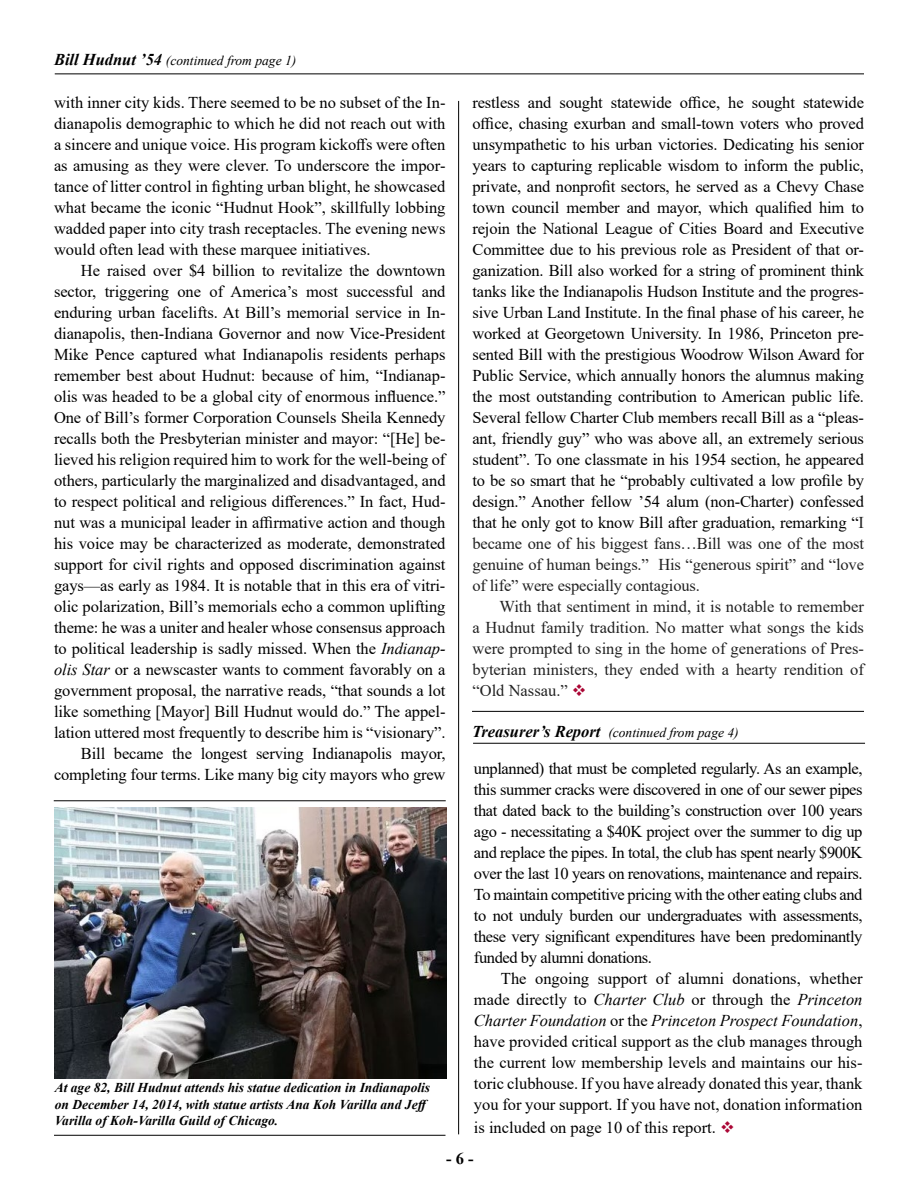
<style>
.page{position:relative;width:918px;height:1188px;background:#fff}
.page>*{position:absolute;margin:0;border:0;box-sizing:border-box;transform-origin:0 0}
.t1{font:16.5px/21px "Times New Roman";letter-spacing:-.005em;color:#000;text-align:justify}
.t2{font:16.5px/21px "Times New Roman";color:#222;text-align:justify}
.t3{font:700 16.5px "Times New Roman";color:#000}
.t4{font:italic 700 13.5px/16.5px "Times New Roman";color:#000;text-align:justify}
.t5{font:italic 13.5px "Times New Roman";color:#000}
.s1{font-weight:700;font-size:16.5px}
.s2{font-style:italic}
.s3{color:#222}
.s4{color:#ab0635}
</style>
<div class="page">
<hr style="left:54px;top:1135px;width:392px;height:1px;background:#000">
<hr style="left:55px;top:73px;width:809px;height:1px;background:#000">
<img style="left:55px;top:808px;width:392px;height:271px">
<hr style="left:458px;top:101px;width:1px;height:1033px;background:#000">
<hr style="left:54px;top:800px;width:392px;height:1px;background:#000">
<hr style="left:472px;top:711px;width:392px;height:1px;background:#000">
<hr style="left:473px;top:743px;width:392px;height:1px;background:#000">
<p class="t5" style="left:54px;top:51px;width:244px"><span class="s1">Bill Hudnut ’54</span> (continued from page 1)</p>
<p class="t1" style="left:54px;top:91px;width:393px">with inner city kids. There seemed to be no subset of the In&shy;dianapolis demographic to which he did not reach out with a sincere and unique voice. His program kickoffs were often as amusing as they were clever. To underscore the impor&shy;tance of litter control in fighting urban blight, he showcased what became the iconic “Hudnut Hook”, skillfully lobbing wadded paper into city trash receptacles. The evening news would often lead with these marquee initiatives.</p>
<p class="t1" style="left:54px;top:259px;width:393px;text-align:right">He raised over $4 billion to revitalize the downtown sector, triggering one of America’s most successful and enduring urban facelifts. At Bill’s memorial service in In&shy;dianapolis, then-Indiana Governor and now Vice-President Mike Pence captured what Indianapolis residents perhaps remember best about Hudnut: because of him, “Indianap&shy;olis was headed to be a global city of enormous influence.” One of Bill’s former Corporation Counsels Sheila Kennedy recalls both the Presbyterian minister and mayor: “[He] be&shy;lieved his religion required him to work for the well-being of others, particularly the marginalized and disadvantaged, and to respect political and religious differences.” In fact, Hud&shy;nut was a municipal leader in affirmative action and though his voice may be characterized as moderate, demonstrated support for civil rights and opposed discrimination against gays—as early as 1984. It is notable that in this era of vitri&shy;olic polarization, Bill’s memorials echo a common uplifting theme: he was a uniter and healer whose consensus approach to political leadership is sadly missed. When the <span class="s2">Indianap&shy;olis Star</span> or a newscaster wants to comment favorably on a government proposal, the narrative reads, “that sounds a lot like something [Mayor] Bill Hudnut would do.” The appel&shy;lation uttered most frequently to describe him is “visionary”.<br>Bill became the longest serving Indianapolis mayor, completing four terms. Like many big city mayors who grew</p>
<p class="t4" style="left:55px;top:1079px;width:377px">At age 82, Bill Hudnut attends his statue dedication in Indianapolis on December 14, 2014, with statue artists Ana Koh Varilla and Jeff Varilla of Koh-Varilla Guild of Chicago.</p>
<p class="t1" style="left:472px;top:92px;width:393px">restless and sought statewide office, he sought statewide office, chasing exurban and small-town voters who proved unsympathetic to his urban victories. Dedicating his senior years to capturing replicable wisdom to inform the public, private, and nonprofit sectors, he served as a Chevy Chase town council member and mayor, which qualified him to rejoin the National League of Cities Board and Executive Committee due to his previous role as President of that or&shy;ganization. Bill also worked for a string of prominent think tanks like the Indianapolis Hudson Institute and the progres&shy;sive Urban Land Institute. In the final phase of his career, he worked at Georgetown University. In 1986, Princeton pre&shy;sented Bill with the prestigious Woodrow Wilson Award for Public Service, which annually honors the alumnus making the most outstanding contribution to American public life.<br>Several fellow Charter Club members recall Bill as a “pleas&shy;ant, friendly guy” who was above all, an extremely serious student”. To one classmate in his 1954 section, he appeared to be so smart that he “probably cultivated a low profile by design.” Another fellow ’54 alum (non-Charter) confessed that he only got to know Bill after graduation, remarking “<span class="s3">I became one of his biggest fans…Bill was one of the most genuine of human beings.” His “generous spirit” and “love of life” were especially contagious.</span></p>
<p class="t2" style="left:472px;top:596px;width:393px;text-indent:27px">With that sentiment in mind, it is notable to remember a Hudnut family tradition. No matter what songs the kids were prompted to sing in the home of generations of Pres&shy;byterian ministers, they ended with a hearty rendition of “Old Nassau.” <span class="s4">❖</span></p>
<p class="t5" style="left:472px;top:723px;width:268px"><span class="s1">Treasurer’s Report</span> (continued from page 4)</p>
<p class="t1" style="left:474px;top:757px;width:390px">unplanned) that must be completed regularly. As an example, this summer cracks were discovered in one of our sewer pipes that dated back to the building’s construction over 100 years ago - necessitating a $40K project over the summer to dig up and replace the pipes. In total, the club has spent nearly $900K over the last 10 years on renovations, maintenance and repairs.<br>To maintain competitive pricing with the other eating clubs and to not unduly burden our undergraduates with assessments, these very significant expenditures have been predominantly funded by alumni donations.</p>
<p class="t1" style="left:474px;top:968px;width:390px;text-indent:27px">The ongoing support of alumni donations, whether made directly to <span class="s2">Charter Club</span> or through the <span class="s2">Princeton Charter Foundation</span> or the <span class="s2">Princeton Prospect Foundation</span>, have provided critical support as the club manages through the current low membership levels and maintains our his&shy;toric clubhouse. If you have already donated this year, thank you for your support. If you have not, donation information</p>
<p class="t1" style="left:474px;top:1116px;width:260px">is included on page 10 of this report. <span class="s4">❖</span></p>
<p class="t3" style="left:446px;top:1146px;width:29px">- 6 -</p>
</div>
